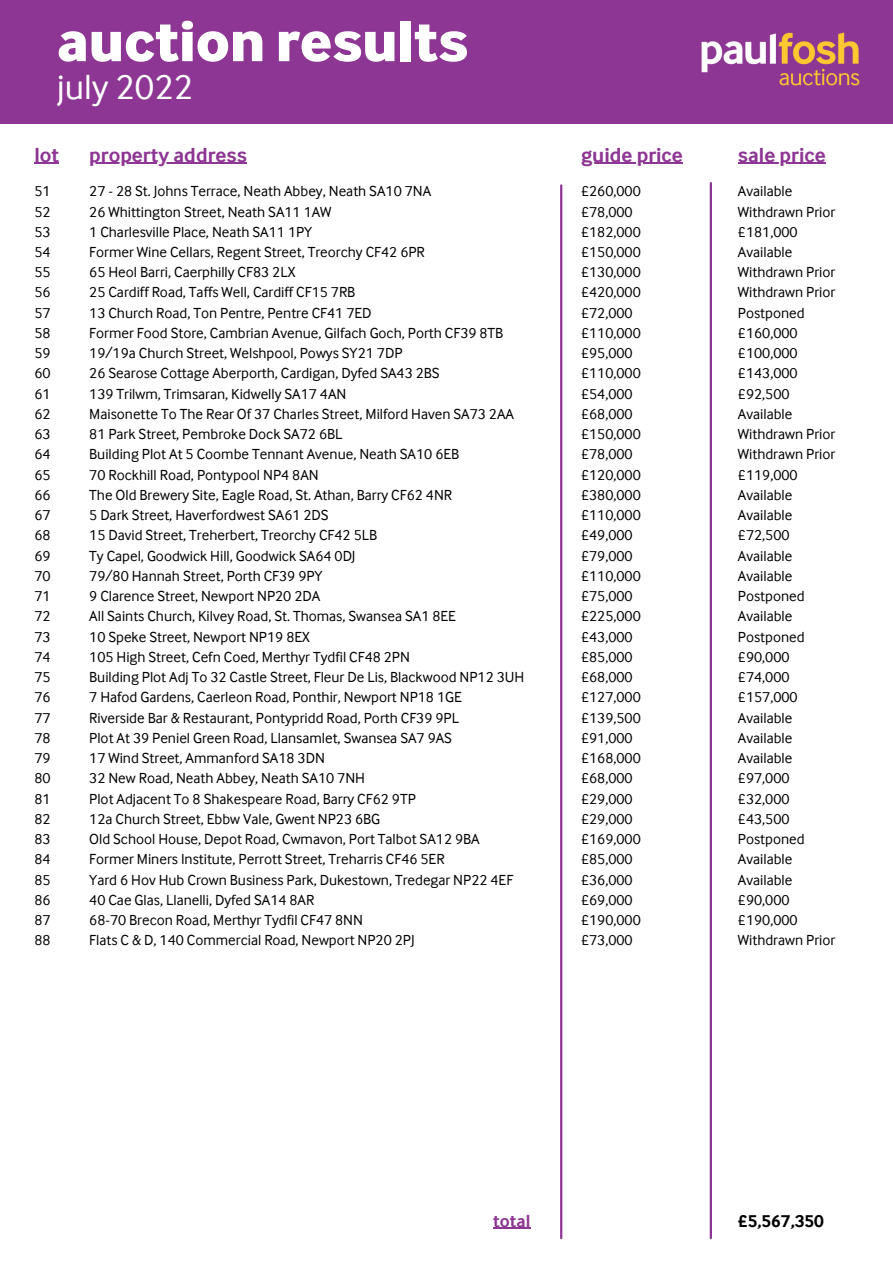
<style>
.page{position:relative;width:893px;height:1264px;background:#fff}
.page>*{position:absolute;margin:0;border:0;box-sizing:border-box;transform-origin:0 0}
.t1{font:800 60px "Inter Face";color:#fff}
.t2{font:36px "Inter Face";color:#fff}
.t3{font:700 21px "Inter Face";color:#8d3693}
.t4{font:700 18px "Inter Face";color:#000}
.t5{font:700 18px "Inter Face";color:#8d3693}
.t6{font:15px/20.2px "Inter Face";color:#000}
</style>
<div class="page">
<div style="left:0;top:0;width:892px;height:124px;background:#8d3693"></div>
<img style="left:701px;top:32px;width:159px;height:54px">
<hr style="left:89px;top:163px;width:158px;height:1px;background:#8d3693">
<hr style="left:560px;top:185px;width:2px;height:1052px;background:#8d3693">
<hr style="left:581px;top:163px;width:101px;height:1px;background:#8d3693">
<hr style="left:709px;top:183px;width:3px;height:1054px;background:#8d3693">
<hr style="left:738px;top:163px;width:87px;height:1px;background:#8d3693">
<svg style="left:34px;top:163px;width:25px;height:1px"></svg>
<hr style="left:493px;top:1227px;width:37px;height:1px;background:#8d3693">
<h1 class="t1" style="left:57px;top:21px;width:412px">auction results</h1>
<h2 class="t2" style="left:57px;top:75px;width:137px">july 2022</h2>
<h3 class="t3" style="left:34px;top:147px;width:26px">lot</h3>
<p class="t6" style="left:34px;top:182px;width:18px;text-align:justify">51<br>52<br>53<br>54<br>55<br>56<br>57<br>58<br>59<br>60<br>61<br>62<br>63<br>64<br>65<br>66<br>67<br>68<br>69<br>70<br>71<br>72<br>73<br>74<br>75<br>76<br>77<br>78<br>79<br>80<br>81<br>82<br>83<br>84<br>85<br>86<br>87<br>88</p>
<h3 class="t3" style="left:89px;top:147px;width:159px">property address</h3>
<h3 class="t3" style="left:581px;top:147px;width:103px">guide price</h3>
<h3 class="t3" style="left:738px;top:147px;width:89px">sale price</h3>
<p class="t6" style="left:581px;top:182px;width:61px">£260,000 £78,000 £182,000 £150,000 £130,000 £420,000 £72,000 £110,000 £95,000 £110,000 £54,000 £68,000 £150,000 £78,000 £120,000 £380,000 £110,000 £49,000 £79,000 £110,000 £75,000 £225,000 £43,000 £85,000 £68,000 £127,000 £139,500 £91,000 £168,000 £68,000 £29,000 £29,000 £169,000 £85,000 £36,000 £69,000 £190,000 £73,000</p>
<p class="t6" style="left:738px;top:182px;width:99px">Available<br>Withdrawn Prior £181,000<br>Available<br>Withdrawn Prior<br>Withdrawn Prior<br>Postponed £160,000 £100,000 £143,000 £92,500<br>Available<br>Withdrawn Prior<br>Withdrawn Prior £119,000<br>Available<br>Available £72,500<br>Available<br>Available<br>Postponed<br>Available<br>Postponed £90,000 £74,000 £157,000<br>Available<br>Available<br>Available £97,000 £32,000 £43,500<br>Postponed<br>Available<br>Available £90,000 £190,000<br>Withdrawn Prior</p>
<p class="t6" style="left:89px;top:182px;width:436px">27 - 28 St. Johns Terrace, Neath Abbey, Neath SA10 7NA<br>26 Whittington Street, Neath SA11 1AW<br>1 Charlesville Place, Neath SA11 1PY<br>Former Wine Cellars, Regent Street, Treorchy CF42 6PR<br>65 Heol Barri, Caerphilly CF83 2LX<br>25 Cardiff Road, Taffs Well, Cardiff CF15 7RB<br>13 Church Road, Ton Pentre, Pentre CF41 7ED<br>Former Food Store, Cambrian Avenue, Gilfach Goch, Porth CF39 8TB 19/19a Church Street, Welshpool, Powys SY21 7DP<br>26 Searose Cottage Aberporth, Cardigan, Dyfed SA43 2BS<br>139 Trilwm, Trimsaran, Kidwelly SA17 4AN<br>Maisonette To The Rear Of 37 Charles Street, Milford Haven SA73 2AA 81 Park Street, Pembroke Dock SA72 6BL<br>Building Plot At 5 Coombe Tennant Avenue, Neath SA10 6EB<br>70 Rockhill Road, Pontypool NP4 8AN<br>The Old Brewery Site, Eagle Road, St. Athan, Barry CF62 4NR<br>5 Dark Street, Haverfordwest SA61 2DS<br>15 David Street, Treherbert, Treorchy CF42 5LB<br>Ty Capel, Goodwick Hill, Goodwick SA64 0DJ<br>79/80 Hannah Street, Porth CF39 9PY<br>9 Clarence Street, Newport NP20 2DA<br>All Saints Church, Kilvey Road, St. Thomas, Swansea SA1 8EE<br>10 Speke Street, Newport NP19 8EX<br>105 High Street, Cefn Coed, Merthyr Tydfil CF48 2PN<br>Building Plot Adj To 32 Castle Street, Fleur De Lis, Blackwood NP12 3UH 7 Hafod Gardens, Caerleon Road, Ponthir, Newport NP18 1GE<br>Riverside Bar &amp; Restaurant, Pontypridd Road, Porth CF39 9PL<br>Plot At 39 Peniel Green Road, Llansamlet, Swansea SA7 9AS<br>17 Wind Street, Ammanford SA18 3DN<br>32 New Road, Neath Abbey, Neath SA10 7NH<br>Plot Adjacent To 8 Shakespeare Road, Barry CF62 9TP<br>12a Church Street, Ebbw Vale, Gwent NP23 6BG<br>Old School House, Depot Road, Cwmavon, Port Talbot SA12 9BA Former Miners Institute, Perrott Street, Treharris CF46 5ER<br>Yard 6 Hov Hub Crown Business Park, Dukestown, Tredegar NP22 4EF 40 Cae Glas, Llanelli, Dyfed SA14 8AR<br>68-70 Brecon Road, Merthyr Tydfil CF47 8NN<br>Flats C &amp; D, 140 Commercial Road, Newport NP20 2PJ</p>
<p class="t5" style="left:493px;top:1214px;width:39px">total</p>
<p class="t4" style="left:738px;top:1214px;width:87px">£5,567,350</p>
</div>
